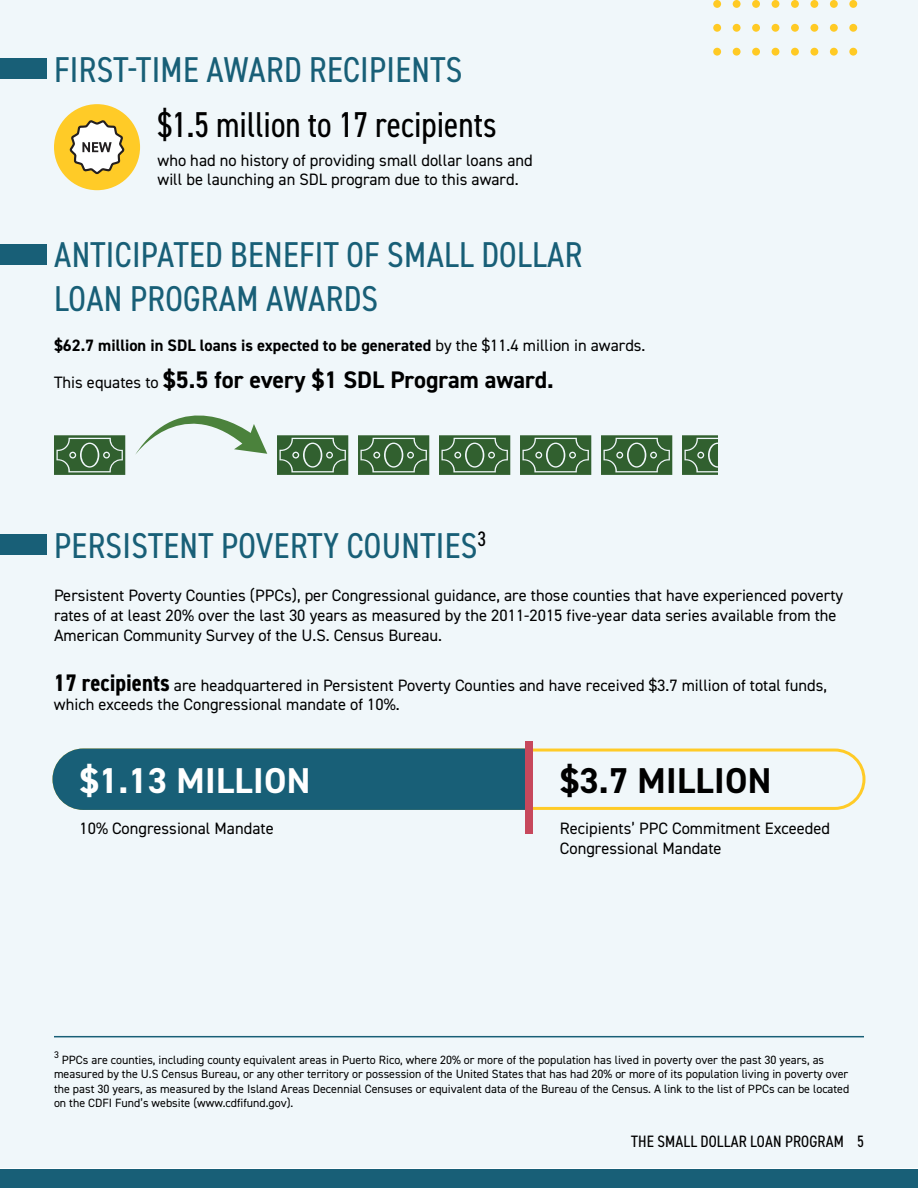
<style>
.page{position:relative;width:918px;height:1188px;background:#fff}
.page>*{position:absolute;margin:0;border:0;box-sizing:border-box;transform-origin:0 0}
.t1{font:condensed 36px/43.2px "DIN2014";letter-spacing:.01em;color:#185f77}
.P_left_align{font:condensed 36px "DIN2014";color:#000}
.P_left_align-2{font:700 36px "DIN2014";letter-spacing:.01em;color:#fff}
.P_left_align-3{font:700 36px "DIN2014";letter-spacing:.01em;color:#000}
.P_left_align-4{font:700 24px "DIN2014";color:#000}
.P_left_align-5{font:16.5px/19.8px "DIN2014";color:#000}
.P_left_align-6{font:700 16.5px "DIN2014";color:#000}
.t2{font:condensed 16.5px "DIN2014";letter-spacing:.01em;color:#000}
.P_left_align-7{font:12px/14.4px "DIN2014";color:#000}
.P_left_align-8{font:9.6px "DIN2014";color:#000}
.s1{font-weight:400}
.s2{font-weight:400;font-size:16.5px}
.s3{font-weight:700;font-stretch:condensed;font-size:24px}
</style>
<div class="page">
<div style="left:0;top:1169px;width:918px;height:19px;background:#185f77"></div>
<div style="left:0;top:0;width:918px;height:1168px;background:#f0f7fa"></div>
<div style="left:849px;top:0;width:8px;height:8px;background:#ffca24;border-radius:50%"></div>
<div style="left:849px;top:24px;width:8px;height:8px;background:#ffca24;border-radius:50%"></div>
<div style="left:849px;top:48px;width:8px;height:8px;background:#ffca24;border-radius:50%"></div>
<div style="left:830px;top:0;width:8px;height:8px;background:#ffca24;border-radius:50%"></div>
<div style="left:830px;top:24px;width:8px;height:8px;background:#ffca24;border-radius:50%"></div>
<div style="left:830px;top:48px;width:8px;height:8px;background:#ffca24;border-radius:50%"></div>
<div style="left:810px;top:0;width:8px;height:8px;background:#ffca24;border-radius:50%"></div>
<div style="left:810px;top:24px;width:8px;height:8px;background:#ffca24;border-radius:50%"></div>
<div style="left:810px;top:48px;width:8px;height:8px;background:#ffca24;border-radius:50%"></div>
<div style="left:791px;top:0;width:8px;height:8px;background:#ffca24;border-radius:50%"></div>
<div style="left:791px;top:24px;width:8px;height:8px;background:#ffca24;border-radius:50%"></div>
<div style="left:791px;top:48px;width:8px;height:8px;background:#ffca24;border-radius:50%"></div>
<div style="left:772px;top:0;width:7px;height:8px;background:#ffca24;border-radius:50%"></div>
<div style="left:772px;top:24px;width:7px;height:8px;background:#ffca24;border-radius:50%"></div>
<div style="left:772px;top:48px;width:7px;height:8px;background:#ffca24;border-radius:50%"></div>
<div style="left:752px;top:0;width:8px;height:8px;background:#ffca24;border-radius:50%"></div>
<div style="left:752px;top:24px;width:8px;height:8px;background:#ffca24;border-radius:50%"></div>
<div style="left:752px;top:48px;width:8px;height:8px;background:#ffca24;border-radius:50%"></div>
<div style="left:733px;top:0;width:8px;height:8px;background:#ffca24;border-radius:50%"></div>
<div style="left:733px;top:24px;width:8px;height:8px;background:#ffca24;border-radius:50%"></div>
<div style="left:733px;top:48px;width:8px;height:8px;background:#ffca24;border-radius:50%"></div>
<div style="left:713px;top:0;width:8px;height:8px;background:#ffca24;border-radius:50%"></div>
<div style="left:713px;top:24px;width:8px;height:8px;background:#ffca24;border-radius:50%"></div>
<div style="left:713px;top:48px;width:8px;height:8px;background:#ffca24;border-radius:50%"></div>
<div style="left:0;top:59px;width:47px;height:20px;background:#185f77"></div>
<div style="left:54px;top:104px;width:86px;height:86px;background:#ffcb27;border-radius:50%"></div>
<svg style="left:69px;top:120px;width:56px;height:55px"></svg>
<div style="left:0;top:244px;width:47px;height:20px;background:#185f77"></div>
<svg style="left:54px;top:435px;width:71px;height:40px"></svg>
<svg style="left:135px;top:415px;width:132px;height:40px"></svg>
<svg style="left:277px;top:435px;width:71px;height:40px"></svg>
<svg style="left:358px;top:435px;width:71px;height:40px"></svg>
<svg style="left:439px;top:435px;width:71px;height:40px"></svg>
<svg style="left:520px;top:435px;width:71px;height:40px"></svg>
<svg style="left:601px;top:435px;width:71px;height:40px"></svg>
<svg style="left:682px;top:435px;width:36px;height:40px"></svg>
<div style="left:0;top:535px;width:47px;height:20px;background:#185f77"></div>
<div style="left:52px;top:749px;width:813px;height:61px;border:3px solid #ffcb27;border-radius:29px"></div>
<div style="left:52px;top:749px;width:474px;height:61px;background:#185f77"></div>
<div style="left:526px;top:741px;width:7px;height:93px;background:#c7485c"></div>
<hr style="left:54px;top:1036px;width:810px;height:1px;background:#185f77">
<h2 class="t1" style="left:54px;top:47px;width:410px">FIRST-TIME AWARD RECIPIENTS</h2>
<p class="P_left_align" style="left:158px;top:101px;width:341px">$1.5 million to 17 recipients</p>
<p class="P_left_align-5" style="left:158px;top:150px;width:377px">who had no history of providing small dollar loans and will be launching an SDL program due to this award.</p>
<h2 class="t1" style="left:54px;top:232px;width:530px">ANTICIPATED BENEFIT OF SMALL DOLLAR<br>LOAN PROGRAM AWARDS</h2>
<p class="P_left_align-6" style="left:54px;top:334px;width:593px">$62.7 million in SDL loans is expected to be generated <span class="s1">by the $11.4 million in awards.</span></p>
<p class="P_left_align-4" style="left:54px;top:364px;width:501px"><span class="s2">This equates to</span> $5.5 for every $1 SDL Program award.</p>
<h2 class="t1" style="left:54px;top:522px;width:433px">PERSISTENT POVERTY COUNTIES<sup>3</sup></h2>
<p class="P_left_align-5" style="left:54px;top:586px;width:791px">Persistent Poverty Counties (PPCs), per Congressional guidance, are those counties that have experienced poverty rates of at least 20% over the last 30 years as measured by the 2011-2015 five-year data series available from the<br>American Community Survey of the U.S. Census Bureau.</p>
<p class="P_left_align-5" style="left:54px;top:675px;width:775px"><span class="s3">17 recipients</span> are headquartered in Persistent Poverty Counties and have received $3.7 million of total funds, which exceeds the Congressional mandate of 10%.</p>
<p class="P_left_align-2" style="left:80px;top:757px;width:232px">$1.13 MILLION</p>
<p class="P_left_align-5" style="left:80px;top:818px;width:196px">10% Congressional Mandate</p>
<p class="P_left_align-3" style="left:560px;top:757px;width:213px">$3.7 MILLION</p>
<p class="P_left_align-5" style="left:560px;top:818px;width:272px">Recipients’ PPC Commitment Exceeded<br>Congressional Mandate</p>
<p class="P_left_align-8" style="left:54px;top:1049px;width:6px">3</p>
<p class="P_left_align-7" style="left:54px;top:1052px;width:797px;text-indent:8px">PPCs are counties, including county equivalent areas in Puerto Rico, where 20% or more of the population has lived in poverty over the past 30 years, as measured by the U.S Census Bureau, or any other territory or possession of the United States that has had 20% or more of its population living in poverty over the past 30 years, as measured by the Island Areas Decennial Censuses or equivalent data of the Bureau of the Census. A link to the list of PPCs can be located on the CDFI Fund’s website (www.cdfifund.gov).</p>
<p class="t2" style="left:631px;top:1130px;width:234px">THE SMALL DOLLAR LOAN PROGRAM 5</p>
</div>
